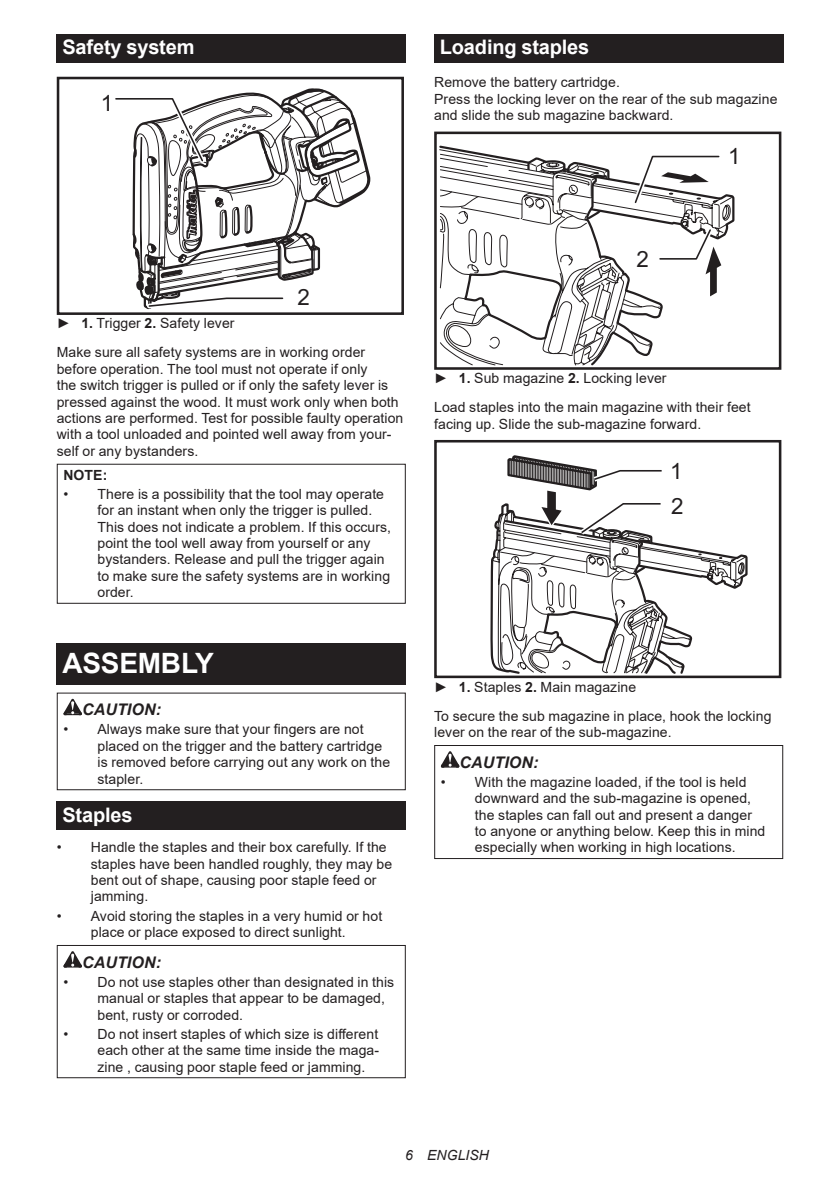
<style>
.page{position:relative;width:840px;height:1191px;background:#fff}
.page>*{position:absolute;margin:0;border:0;box-sizing:border-box;transform-origin:0 0}
.t1{font:700 28px "Arial";letter-spacing:-.01em;color:#fff}
.t2{font:22.4px/35.2px "Arial";color:#231f20}
.t3{font:700 20px "Arial";letter-spacing:-.01em;color:#fff}
.t4{font:italic 700 16px "Arial";letter-spacing:.005em;color:#231f20}
.t5{font:14px/16.4px "Arial";letter-spacing:.005em;color:#231f20}
.t6{font:italic 14px "Arial";letter-spacing:.005em;color:#231f20}
.t7{font:700 14px "Arial";color:#231f20}
.s1{font-weight:700}
</style>
<div class="page">
<div style="left:57px;top:34px;width:348px;height:29px;background:#231f20"></div>
<svg style="left:115px;top:88px;width:252px;height:222px"></svg>
<div style="left:57px;top:77px;width:347px;height:238px;border:3px solid #231f20"></div>
<div style="left:57px;top:464px;width:348px;height:140px;border:1px solid #231f20"></div>
<div style="left:57px;top:643px;width:348px;height:41px;background:#231f20"></div>
<svg style="left:63px;top:699px;width:19px;height:16px"></svg>
<div style="left:57px;top:692px;width:348px;height:98px;border:1px solid #231f20"></div>
<div style="left:57px;top:801px;width:348px;height:29px;background:#231f20"></div>
<svg style="left:63px;top:951px;width:19px;height:16px"></svg>
<div style="left:57px;top:945px;width:348px;height:133px;border:1px solid #231f20"></div>
<div style="left:434px;top:34px;width:348px;height:29px;background:#231f20"></div>
<div style="left:434px;top:132px;width:347px;height:238px;border:3px solid #231f20"></div>
<svg style="left:437px;top:144px;width:298px;height:223px"></svg>
<div style="left:434px;top:440px;width:347px;height:238px;border:3px solid #231f20"></div>
<svg style="left:492px;top:440px;width:199px;height:4px"></svg>
<svg style="left:489px;top:455px;width:259px;height:223px"></svg>
<svg style="left:440px;top:751px;width:19px;height:16px"></svg>
<div style="left:434px;top:745px;width:348px;height:114px;border:1px solid #231f20"></div>
<h3 class="t3" style="left:62px;top:33px;width:134px">Safety system</h3>
<h2 class="t2" style="left:101px;top:85px;width:14px">1</h2>
<h3 class="t3" style="left:439px;top:33px;width:151px">Loading staples</h3>
<p class="t5" style="left:434px;top:74px;width:344px">Remove the battery cartridge.<br>Press the locking lever on the rear of the sub magazine and slide the sub magazine backward.</p>
<h2 class="t2" style="left:728px;top:138px;width:14px">1</h2>
<h2 class="t2" style="left:297px;top:280px;width:14px">2</h2>
<p class="t5" style="left:57px;top:309px;width:310px;line-height:28.8px">► <span class="s1">1.</span> Trigger <span class="s1">2.</span> Safety lever<br>Make sure all safety systems are in working order</p>
<p class="t5" style="left:57px;top:360px;width:348px">before operation. The tool must not operate if only<br>the switch trigger is pulled or if only the safety lever is pressed against the wood. It must work only when both actions are performed. Test for possible faulty operation with a tool unloaded and pointed well away from your&shy;self or any bystanders.</p>
<p class="t7" style="left:63px;top:465px;width:45px">NOTE:</p>
<p class="t5" style="left:97px;top:485px;width:295px;text-indent:-34px">• There is a possibility that the tool may operate for an instant when only the trigger is pulled.<br>This does not indicate a problem. If this occurs, point the tool well away from yourself or any bystanders. Release and pull the trigger again to make sure the safety systems are in working order.</p>
<h1 class="t1" style="left:62px;top:643px;width:153px">ASSEMBLY</h1>
<p class="t4" style="left:82px;top:699px;width:80px">CAUTION:</p>
<p class="t5" style="left:97px;top:721px;width:294px;text-indent:-34px">• Always make sure that your fingers are not placed on the trigger and the battery cartridge is removed before carrying out any work on the stapler.</p>
<h3 class="t3" style="left:62px;top:800px;width:72px">Staples</h3>
<p class="t5" style="left:91px;top:839px;width:303px;text-indent:-34px">• Handle the staples and their box carefully. If the staples have been handled roughly, they may be bent out of shape, causing poor staple feed or jamming.</p>
<p class="t5" style="left:57px;top:907px;width:327px;text-align:center">• Avoid storing the staples in a very humid or hot place or place exposed to direct sunlight.</p>
<p class="t4" style="left:82px;top:951px;width:80px">CAUTION:</p>
<p class="t5" style="left:97px;top:973px;width:298px;text-indent:-34px">• Do not use staples other than designated in this manual or staples that appear to be damaged, bent, rusty or corroded.</p>
<p class="t5" style="left:97px;top:1025px;width:283px;text-align:justify;text-indent:-34px">• Do not insert staples of which size is different each other at the same time inside the maga&shy;zine , causing poor staple feed or jamming.</p>
<h2 class="t2" style="left:636px;top:242px;width:14px">2</h2>
<p class="t5" style="left:434px;top:364px;width:318px;line-height:28.8px">► <span class="s1">1.</span> Sub magazine <span class="s1">2.</span> Locking lever<br>Load staples into the main magazine with their feet</p>
<p class="t5" style="left:434px;top:415px;width:268px">facing up. Slide the sub-magazine forward.</p>
<h2 class="t2" style="left:669px;top:453px;width:15px">1<br>2</h2>
<p class="t5" style="left:434px;top:672px;width:338px;line-height:28.8px">► <span class="s1">1.</span> Staples <span class="s1">2.</span> Main magazine<br>To secure the sub magazine in place, hook the locking</p>
<p class="t5" style="left:434px;top:723px;width:239px">lever on the rear of the sub-magazine.</p>
<p class="t4" style="left:459px;top:751px;width:80px">CAUTION:</p>
<p class="t5" style="left:474px;top:773px;width:292px;text-indent:-34px">• With the magazine loaded, if the tool is held downward and the sub-magazine is opened, the staples can fall out and present a danger to anyone or anything below. Keep this in mind especially when working in high locations.</p>
<p class="t6" style="left:405px;top:1146px;width:85px">6 ENGLISH</p>
</div>
